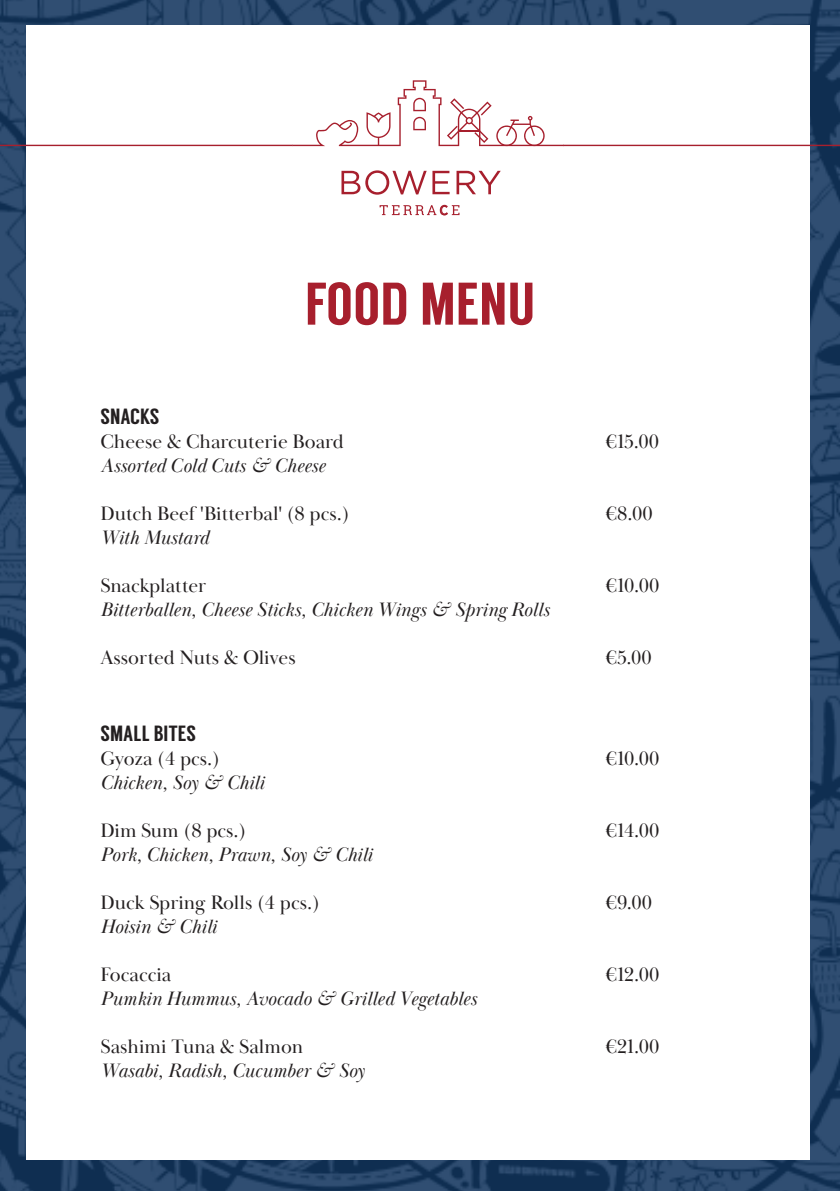
<style>
.page{position:relative;width:840px;height:1191px;background:#fff}
.page>*{position:absolute;margin:0;border:0;box-sizing:border-box;transform-origin:0 0}
.t1{font:60px "Langdon";color:#a71f2d}
.t2{font:22px "Langdon";color:#231f20}
.t3{font:20px "Baskerville Display PT";color:#231f20}
.t4{font:italic 20px "Baskerville Display PT";color:#231f20}
</style>
<div class="page">
<img style="left:0;top:0;width:839px;height:1191px">
<div style="left:26px;top:26px;width:782px;height:1133px;background:#fff"></div>
<svg style="left:341px;top:170px;width:85px;height:25px"></svg>
<svg style="left:432px;top:171px;width:17px;height:23px"></svg>
<svg style="left:456px;top:171px;width:44px;height:23px"></svg>
<svg style="left:292px;top:80px;width:271px;height:66px"></svg>
<hr style="left:562px;top:145px;width:277px;height:1px;background:#a71f2d">
<hr style="left:0;top:145px;width:292px;height:1px;background:#a71f2d">
<svg style="left:379px;top:205px;width:80px;height:10px"></svg>
<h1 class="t1" style="left:305px;top:269px;width:232px">FOOD MENU</h1>
<p class="t2" style="left:100px;top:404px;width:60px">SNACKS</p>
<p class="t3" style="left:100px;top:430px;width:245px">Cheese &amp; Charcuterie Board</p>
<p class="t3" style="left:604px;top:430px;width:56px">€15.00</p>
<p class="t4" style="left:100px;top:454px;width:226px">Assorted Cold Cuts &amp; Cheese</p>
<p class="t3" style="left:100px;top:502px;width:250px">Dutch Beef 'Bitterbal' (8 pcs.)</p>
<p class="t3" style="left:604px;top:502px;width:49px">€8.00</p>
<p class="t4" style="left:100px;top:526px;width:110px">With Mustard</p>
<p class="t3" style="left:100px;top:574px;width:107px">Snackplatter</p>
<p class="t3" style="left:604px;top:574px;width:56px">€10.00</p>
<p class="t4" style="left:100px;top:598px;width:450px">Bitterballen, Cheese Sticks, Chicken Wings &amp; Spring Rolls</p>
<p class="t3" style="left:100px;top:646px;width:197px">Assorted Nuts &amp; Olives</p>
<p class="t3" style="left:604px;top:646px;width:48px">€5.00</p>
<p class="t2" style="left:100px;top:721px;width:97px">SMALL BITES</p>
<p class="t3" style="left:100px;top:747px;width:121px">Gyoza (4 pcs.)</p>
<p class="t3" style="left:604px;top:747px;width:56px">€10.00</p>
<p class="t4" style="left:100px;top:771px;width:165px">Chicken, Soy &amp; Chili</p>
<p class="t3" style="left:100px;top:819px;width:147px">Dim Sum (8 pcs.)</p>
<p class="t3" style="left:604px;top:819px;width:56px">€14.00</p>
<p class="t4" style="left:100px;top:843px;width:273px">Pork, Chicken, Prawn, Soy &amp; Chili</p>
<p class="t3" style="left:100px;top:891px;width:221px">Duck Spring Rolls (4 pcs.)</p>
<p class="t3" style="left:604px;top:891px;width:48px">€9.00</p>
<p class="t4" style="left:100px;top:915px;width:118px">Hoisin &amp; Chili</p>
<p class="t3" style="left:100px;top:963px;width:72px">Focaccia</p>
<p class="t3" style="left:604px;top:963px;width:56px">€12.00</p>
<p class="t4" style="left:100px;top:987px;width:377px">Pumkin Hummus, Avocado &amp; Grilled Vegetables</p>
<p class="t3" style="left:100px;top:1035px;width:204px">Sashimi Tuna &amp; Salmon</p>
<p class="t3" style="left:604px;top:1035px;width:56px">€21.00</p>
<p class="t4" style="left:100px;top:1059px;width:265px">Wasabi, Radish, Cucumber &amp; Soy</p>
</div>
